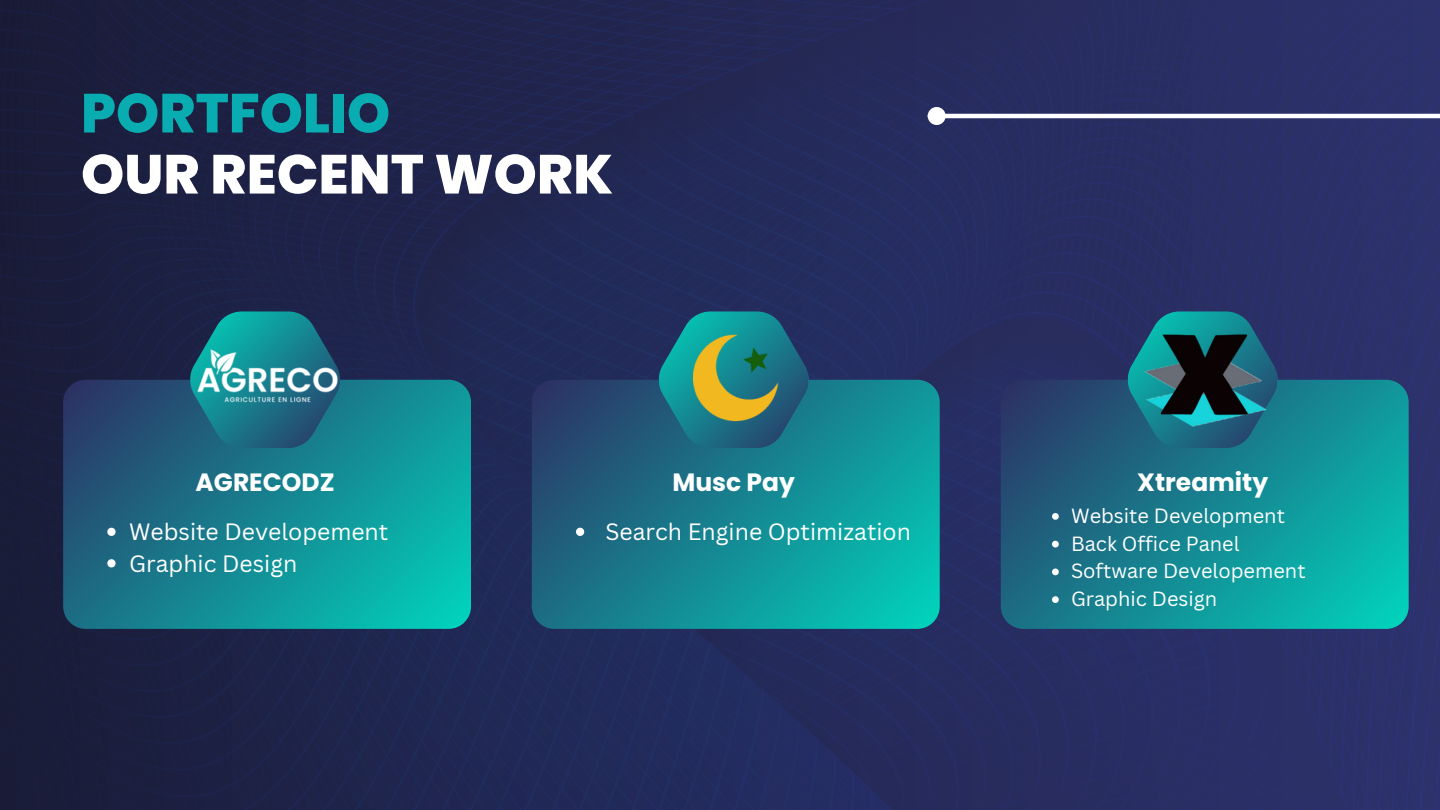
<style>
.page{position:relative;width:1440px;height:810px;background:#fff}
.page>*{position:absolute;margin:0;border:0;box-sizing:border-box;transform-origin:0 0}
.t1{font:800 55px "Poppins";color:#fff}
.t2{font:800 55px "Poppins";color:#08acb1}
.t3{font:700 25px "Poppins";color:#fff}
.t4{font:23px "Canva Sans";color:#fff}
.t5{font:20px "Canva Sans";color:#fff}
</style>
<div class="page">
<img style="left:0;top:0;width:1440px;height:810px">
<hr style="left:945px;top:114px;width:495px;height:4px;background:#fff">
<div style="left:930px;top:109px;width:13px;height:14px;background:#fff;border-radius:50%"></div>
<div style="left:928px;top:107px;width:18px;height:18px;border:4px solid #fff;border-radius:50%"></div>
<svg style="left:63px;top:380px;width:408px;height:249px;background:#158591"></svg>
<svg style="left:189px;top:311px;width:152px;height:137px;background:#186a7e"></svg>
<svg style="left:107px;top:528px;width:9px;height:8px"></svg>
<svg style="left:107px;top:559px;width:9px;height:8px"></svg>
<svg style="left:532px;top:380px;width:408px;height:249px;background:#158490"></svg>
<svg style="left:657px;top:311px;width:153px;height:137px;background:#1b637e"></svg>
<svg style="left:1001px;top:380px;width:408px;height:249px;background:#158491"></svg>
<svg style="left:1126px;top:311px;width:153px;height:137px;background:#1d627e"></svg>
<svg style="left:1052px;top:513px;width:7px;height:7px"></svg>
<svg style="left:1052px;top:541px;width:7px;height:7px"></svg>
<svg style="left:1052px;top:569px;width:7px;height:6px"></svg>
<svg style="left:1052px;top:596px;width:7px;height:7px"></svg>
<img style="left:669px;top:324px;width:134px;height:104px">
<img style="left:170px;top:337px;width:194px;height:86px">
<img style="left:1143px;top:320px;width:123px;height:111px">
<svg style="left:576px;top:528px;width:8px;height:8px"></svg>
<p class="t2" style="left:81px;top:75px;width:311px">PORTFOLIO</p>
<p class="t1" style="left:81px;top:136px;width:534px">OUR RECENT WORK</p>
<p class="t3" style="left:196px;top:465px;width:141px">AGRECODZ</p>
<p class="t4" style="left:129px;top:516px;width:261px">Website Developement</p>
<p class="t4" style="left:129px;top:547px;width:170px">Graphic Design</p>
<p class="t3" style="left:672px;top:465px;width:124px">Musc Pay</p>
<p class="t4" style="left:605px;top:516px;width:307px">Search Engine Optimization</p>
<p class="t3" style="left:1137px;top:465px;width:132px">Xtreamity</p>
<p class="t5" style="left:1071px;top:501px;width:215px">Website Development</p>
<p class="t5" style="left:1071px;top:529px;width:170px">Back Office Panel</p>
<p class="t5" style="left:1071px;top:557px;width:236px">Software Developement</p>
<p class="t5" style="left:1071px;top:585px;width:148px">Graphic Design</p>
</div>
